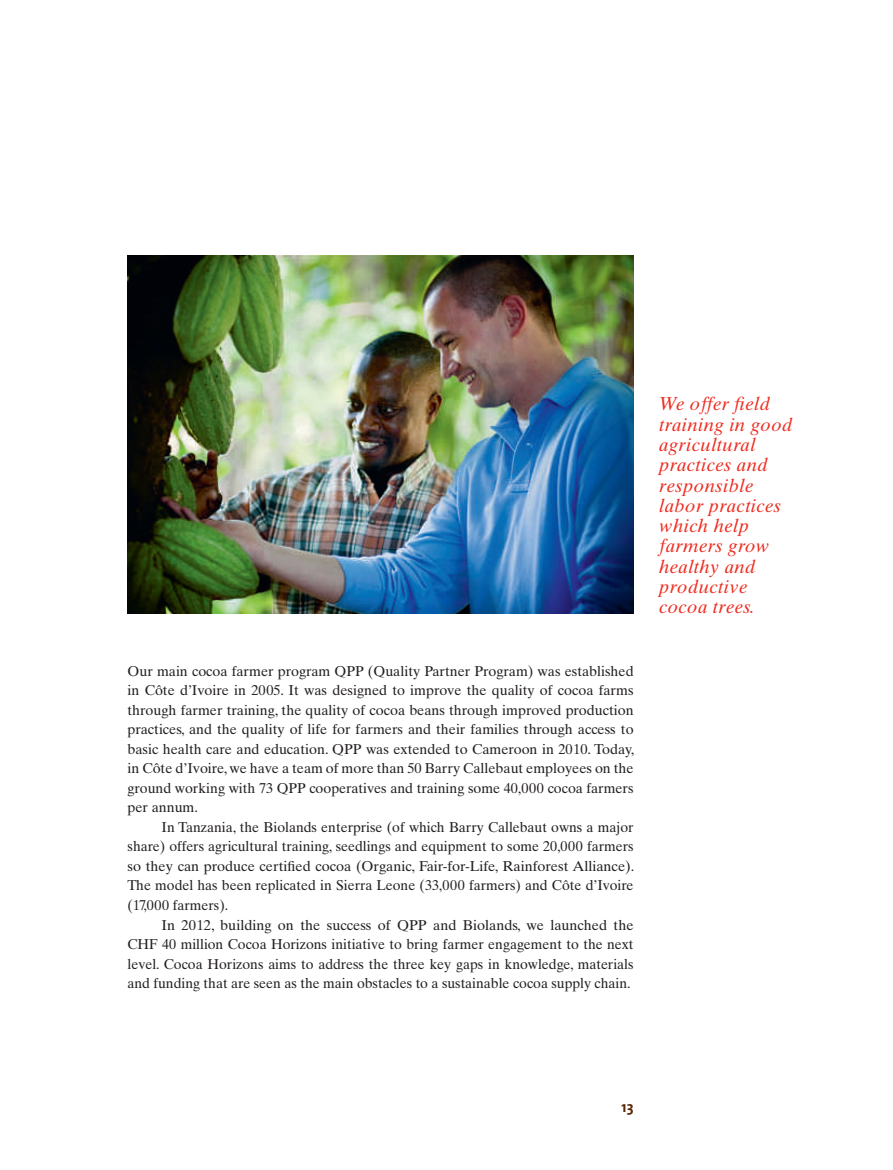
<style>
.page{position:relative;width:893px;height:1170px;background:#fff}
.page>*{position:absolute;margin:0;border:0;box-sizing:border-box;transform-origin:0 0}
.t1{font:italic 18.75px/20.2px "Times Ten LT Std";letter-spacing:.02em;color:#ee2e22}
.t2{font:700 15px "The Sans Os F";color:#572500}
.t3{font:14.25px/19.5px "Times Ten LT Std";color:#231f20;text-align:justify}
</style>
<div class="page">
<img style="left:128px;top:255px;width:506px;height:358px">
<p class="t3" style="left:128px;top:661px;width:508px">Our main cocoa farmer program QPP (Quality Partner Program) was established in Côte d’Ivoire in 2005. It was designed to improve the quality of cocoa farms through farmer training, the quality of cocoa beans through improved production practices, and the quality of life for farmers and their families through access to basic health care and education. QPP was extended to Cameroon in 2010. Today, in Côte d’Ivoire, we have a team of more than 50 Barry Callebaut employees on the ground working with 73 QPP cooperatives and training some 40,000 cocoa farmers per annum.</p>
<p class="t3" style="left:128px;top:817px;width:508px;text-indent:34px">In Tanzania, the Biolands enterprise (of which Barry Callebaut owns a major share) offers agricultural training, seedlings and equipment to some 20,000 farmers so they can produce certified cocoa (Organic, Fair-for-Life, Rainforest Alliance).<br>The model has been replicated in Sierra Leone (33,000 farmers) and Côte d’Ivoire (17,000 farmers).</p>
<p class="t3" style="left:128px;top:915px;width:507px;text-indent:34px">In 2012, building on the success of QPP and Biolands, we launched the CHF 40 million Cocoa Horizons initiative to bring farmer engagement to the next level. Cocoa Horizons aims to address the three key gaps in knowledge, materials and funding that are seen as the main obstacles to a sustainable cocoa supply chain.</p>
<h1 class="t1" style="left:659px;top:394px;width:135px">We offer field training in good agricultural practices and responsible labor practices which help farmers grow healthy and productive cocoa trees.</h1>
<p class="t2" style="left:622px;top:1097px;width:13px">13</p>
</div>
